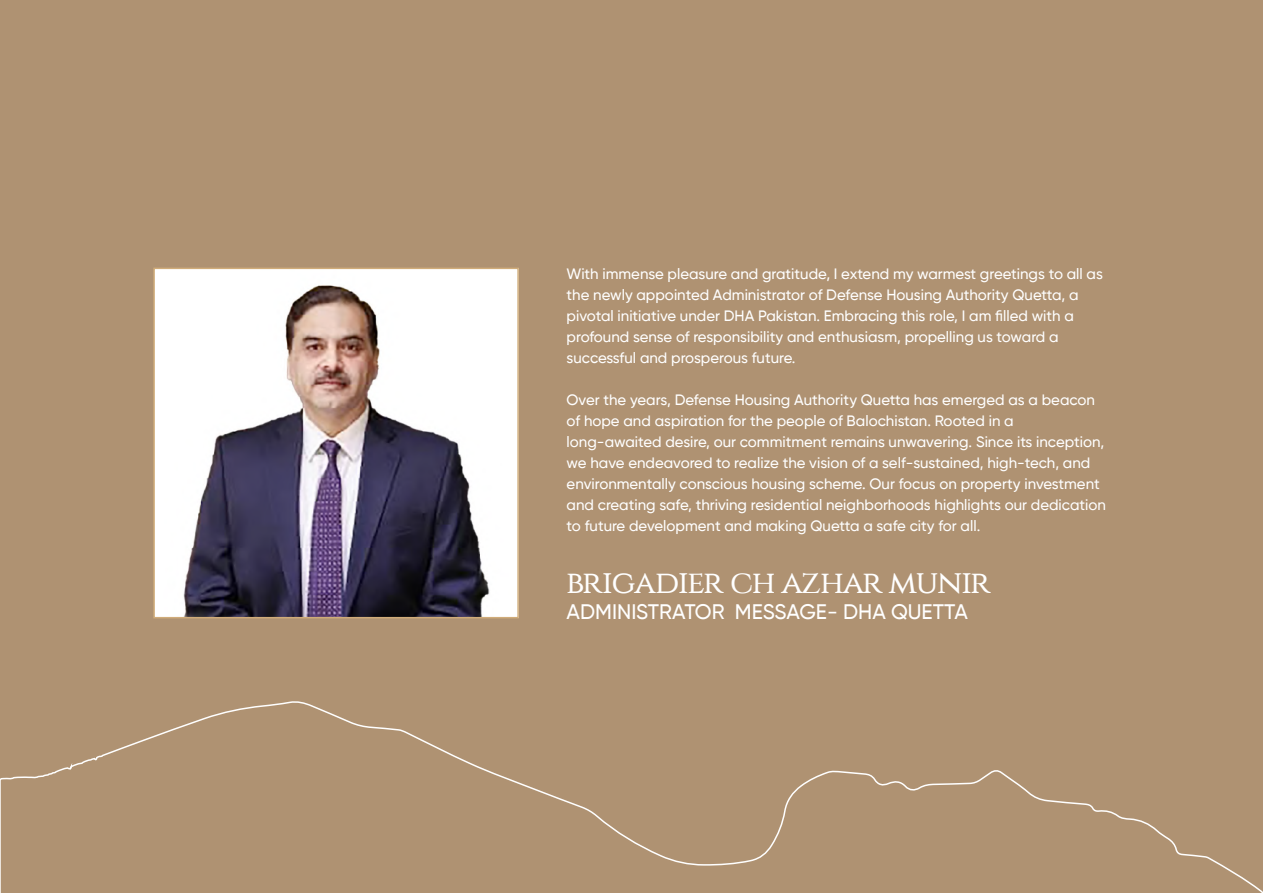
<style>
.page{position:relative;width:1263px;height:893px;background:#af9272}
.page>*{position:absolute;margin:0;border:0;box-sizing:border-box;transform-origin:0 0}
.t1{font:32.4px "Constantine";letter-spacing:-.04em;color:#fff}
.t2{font:500 21px "Gilroy";color:#fff}
.t3{font:500 15px/21px "Gilroy";color:#fff}
</style>
<div class="page">
<img style="left:156px;top:271px;width:360px;height:344px">
<div style="left:153px;top:268px;width:366px;height:350px;border:2px solid #d0ac7a"></div>
<svg style="left:0;top:701px;width:1263px;height:192px"></svg>
<p class="t3" style="left:567px;top:263px;width:538px">With immense pleasure and gratitude, I extend my warmest greetings to all as the newly appointed Administrator of Defense Housing Authority Quetta, a pivotal initiative under DHA Pakistan. Embracing this role, I am filled with a profound sense of responsibility and enthusiasm, propelling us toward a successful and prosperous future.</p>
<p class="t3" style="left:567px;top:389px;width:541px">Over the years, Defense Housing Authority Quetta has emerged as a beacon of hope and aspiration for the people of Balochistan. Rooted in a long-awaited desire, our commitment remains unwavering. Since its inception, we have endeavored to realize the vision of a self-sustained, high-tech, and environmentally conscious housing scheme. Our focus on property investment and creating safe, thriving residential neighborhoods highlights our dedication to future development and making Quetta a safe city for all.</p>
<h1 class="t1" style="left:567px;top:563px;width:426px">BRIGADIER CH AZHAR MUNIR</h1>
<h2 class="t2" style="left:567px;top:599px;width:403px">ADMINISTRATOR MESSAGE- DHA QUETTA</h2>
</div>
